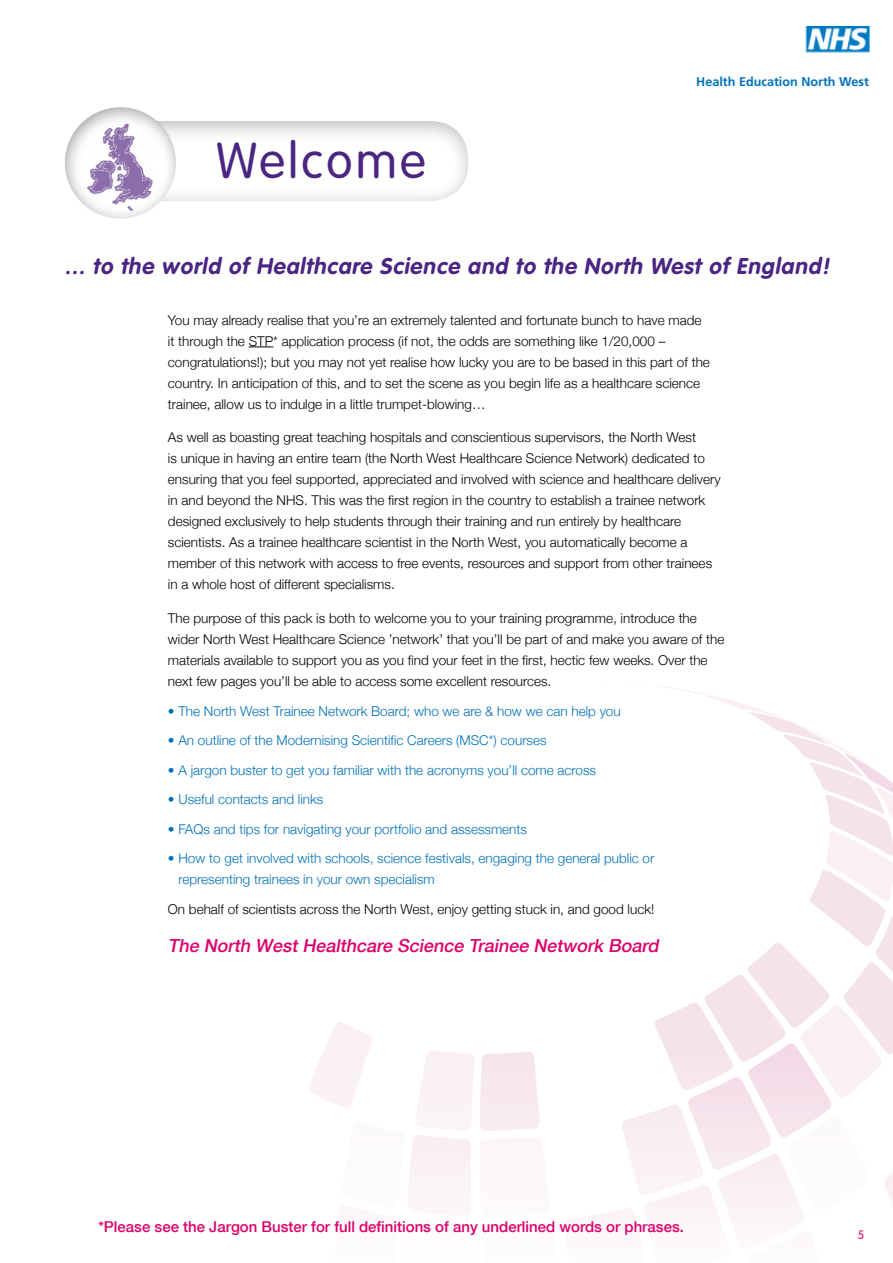
<style>
.page{position:relative;width:893px;height:1263px;background:#fff}
.page>*{position:absolute;margin:0;border:0;box-sizing:border-box;transform-origin:0 0}
.t1{font:300 49.5px "VAG Rounded";letter-spacing:.06em;color:#4b2582}
.t2{font:italic 700 22.5px "VAG Rounded";letter-spacing:.04em;color:#4b2582}
.t3{font:italic 500 18px "Helvetica Neue";color:#dc006b}
.t4{font:500 15px "Helvetica Neue";color:#dc006b}
.t5{font:300 13.5px/21px "Helvetica Neue";color:#000}
.t6{font:300 13.5px/21px "Helvetica Neue";color:#0071b9}
.t7{font:700 12.6px "Frutiger";color:#0071b9}
.t8{font:300 12px "VAG Rounded";color:#dc006b}
</style>
<div class="page">
<svg style="left:310px;top:687px;width:583px;height:531px"></svg>
<div style="left:95px;top:113px;width:374px;height:89px;background:#000;opacity:.3"></div>
<img style="left:805px;top:26px;width:64px;height:27px">
<div style="left:62px;top:105px;width:115px;height:114px;background:#000;opacity:.4"></div>
<img style="left:81px;top:117px;width:79px;height:97px">
<svg style="left:249px;top:347px;width:24px;height:1px"></svg>
<h1 class="t1" style="left:216px;top:132px;width:211px">Welcome</h1>
<p class="t7" style="left:696px;top:74px;width:174px">Health Education North West</p>
<h2 class="t2" style="left:65px;top:253px;width:770px">... to the world of Healthcare Science and to the North West of England!</h2>
<p class="t5" style="left:168px;top:308px;width:543px">You may already realise that you’re an extremely talented and fortunate bunch to have made it through the STP* application process (if not, the odds are something like 1/20,000 – congratulations!); but you may not yet realise how lucky you are to be based in this part of the country. In anticipation of this, and to set the scene as you begin life as a healthcare science trainee, allow us to indulge in a little trumpet-blowing…</p>
<p class="t5" style="left:168px;top:426px;width:554px">As well as boasting great teaching hospitals and conscientious supervisors, the North West<br>is unique in having an entire team (the North West Healthcare Science Network) dedicated to ensuring that you feel supported, appreciated and involved with science and healthcare delivery in and beyond the NHS. This was the first region in the country to establish a trainee network designed exclusively to help students through their training and run entirely by healthcare scientists. As a trainee healthcare scientist in the North West, you automatically become a member of this network with access to free events, resources and support from other trainees in a whole host of different specialisms.</p>
<p class="t5" style="left:168px;top:607px;width:558px">The purpose of this pack is both to welcome you to your training programme, introduce the wider North West Healthcare Science ’network’ that you’ll be part of and make you aware of the materials available to support you as you find your feet in the first, hectic few weeks. Over the next few pages you’ll be able to access some excellent resources.</p>
<p class="t6" style="left:168px;top:700px;width:454px">• The North West Trainee Network Board; who we are &amp; how we can help you</p>
<p class="t6" style="left:168px;top:729px;width:380px">• An outline of the Modernising Scientific Careers (MSC*) courses</p>
<p class="t6" style="left:168px;top:759px;width:430px">• A jargon buster to get you familiar with the acronyms you’ll come across</p>
<p class="t6" style="left:168px;top:788px;width:157px">• Useful contacts and links</p>
<p class="t6" style="left:168px;top:818px;width:361px">• FAQs and tips for navigating your portfolio and assessments</p>
<p class="t6" style="left:178px;top:847px;width:477px;text-indent:-11px">• How to get involved with schools, science festivals, engaging the general public or representing trainees in your own specialism</p>
<p class="t5" style="left:168px;top:898px;width:488px">On behalf of scientists across the North West, enjoy getting stuck in, and good luck!</p>
<h3 class="t3" style="left:168px;top:931px;width:497px">The North WestHealthcare Science Trainee Network Board</h3>
<p class="t4" style="left:98px;top:1215px;width:587px">*Please see the Jargon Buster for full definitions of any underlined words or phrases.</p>
<p class="t8" style="left:858px;top:1228px;width:8px">5</p>
</div>
